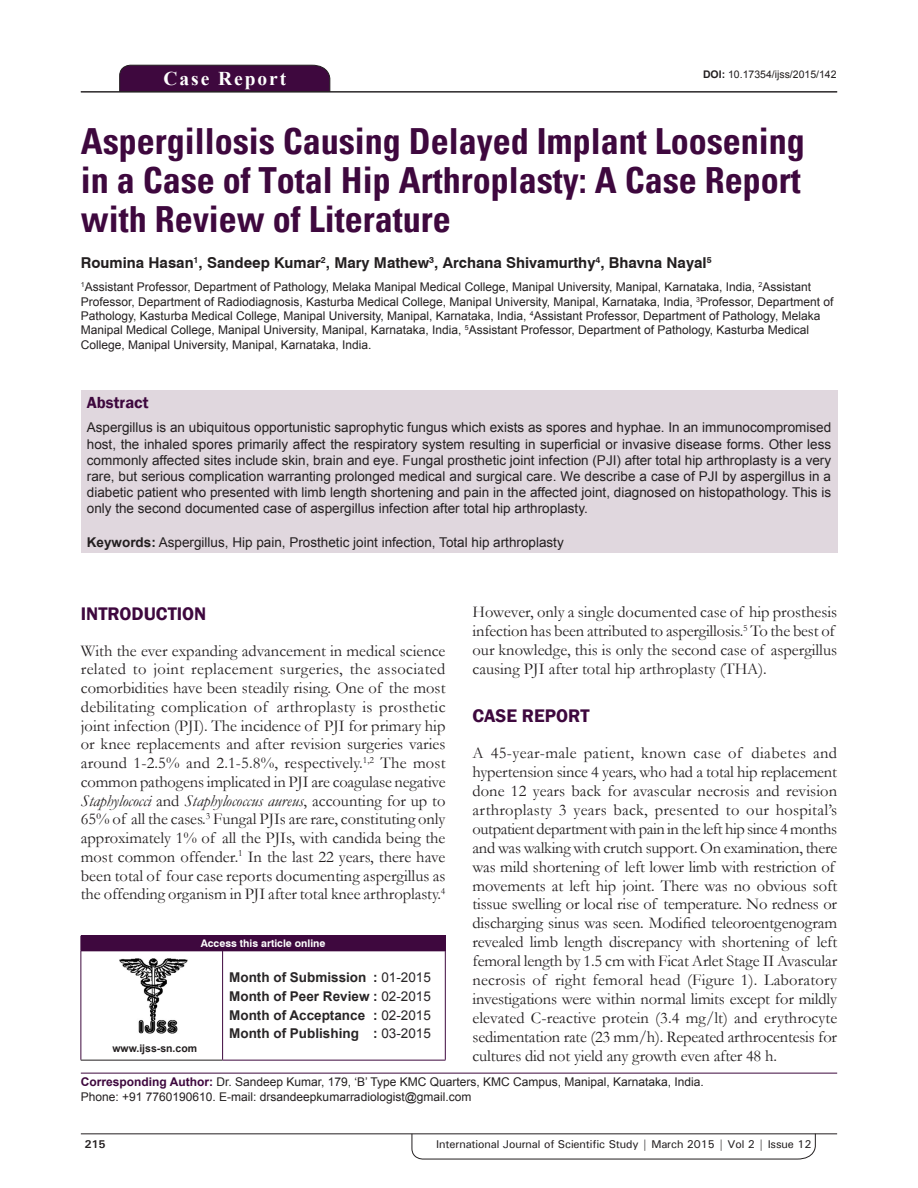
<style>
.page{position:relative;width:918px;height:1188px;background:#fff}
.page>*{position:absolute;margin:0;border:0;box-sizing:border-box;transform-origin:0 0}
.AT{font:700 condensed 36px/39px "Univers";color:#3e083e;text-align:justify}
.AH{font:700 19.5px "Times New Roman";letter-spacing:.1em;color:#fff}
.t1{font:600 18.75px "Franklin Gothic";color:#3e083e}
.TX{font:16.5px/18.9px "Garamond";letter-spacing:-.01em;color:#231f20}
.ABSH{font:600 16.5px "Franklin Gothic";color:#3e083e}
.AU{font:700 15px "Swiss 721 BT";color:#231f20}
.ABS{font:13.5px/16.2px "Arial";color:#231f20;text-align:justify}
.HIS{font:700 13.5px/18.8px "Arial";color:#282526;text-align:justify}
.KWD{font:13.5px "Arial";color:#231f20}
.AFF{font:12px/14.4px "Arial";color:#231f20}
.ADD{font:12px/14.4px "Arial";color:#231f20}
.t2{font:500 11.25px "Univers";letter-spacing:-.01em;color:#231f20}
.t3{font:700 11.25px "Univers";color:#231f20}
.DOI{font:10.5px "Arial";color:#231f20}
.AAO{font:700 10.5px "Swiss 721 BT";color:#fff}
.Web{font:700 10.5px "Arial";color:#231f20}
.s1{font-weight:700}
.s2{font-style:italic}
.s3{font-weight:400}
.s4{font-weight:700;color:#3e083e}
</style>
<div class="page">
<svg style="left:412px;top:1133px;width:404px;height:26px"></svg>
<hr style="left:81px;top:1134px;width:756px;height:1px;background:#231f20">
<div style="left:119px;top:65px;width:211px;height:26px;background:#3e083e"></div>
<hr style="left:81px;top:91px;width:756px;height:1px;background:#231f20">
<div style="left:81px;top:390px;width:756px;height:163px;background:#e0d7de"></div>
<img style="left:119px;top:958px;width:69px;height:76px">
<div style="left:81px;top:936px;width:364px;height:15px;background:#3e083e"></div>
<svg style="left:445px;top:936px;width:1px;height:15px"></svg>
<hr style="left:81px;top:951px;width:142px;height:1px;background:#3e083e">
<hr style="left:81px;top:951px;width:1px;height:109px;background:#3e083e">
<hr style="left:81px;top:1060px;width:142px;height:1px;background:#231f20">
<hr style="left:223px;top:951px;width:223px;height:1px;background:#3e083e">
<hr style="left:222px;top:951px;width:1px;height:109px;background:#3e083e">
<hr style="left:445px;top:951px;width:1px;height:109px;background:#3e083e">
<hr style="left:223px;top:1060px;width:223px;height:1px;background:#3e083e">
<hr style="left:81px;top:1073px;width:756px;height:1px;background:#3e083e">
<p class="AH" style="left:163px;top:65px;width:124px">Case Report</p>
<p class="DOI" style="left:703px;top:67px;width:135px"><span class="s1">DOI:</span> 10.17354/ijss/2015/142</p>
<p class="AT" style="left:81px;top:122px;width:725px">Aspergillosis Causing Delayed Implant Loosening in a Case of Total Hip Arthroplasty: A Case Report with Review of Literature</p>
<p class="AU" style="left:81px;top:254px;width:632px">Roumina Hasan<sup>1</sup>, Sandeep Kumar<sup>2</sup>, Mary Mathew<sup>3</sup>, Archana Shivamurthy<sup>4</sup>, Bhavna Nayal<sup>5</sup></p>
<p class="AFF" style="left:81px;top:280px;width:754px"><sup>1</sup>Assistant Professor, Department of Pathology, Melaka Manipal Medical College, Manipal University, Manipal, Karnataka, India, <sup>2</sup>Assistant Professor, Department of Radiodiagnosis, Kasturba Medical College, Manipal University, Manipal, Karnataka, India, <sup>3</sup>Professor, Department of Pathology, Kasturba Medical College, Manipal University, Manipal, Karnataka, India, <sup>4</sup>Assistant Professor, Department of Pathology, Melaka Manipal Medical College, Manipal University, Manipal, Karnataka, India, <sup>5</sup>Assistant Professor, Department of Pathology, Kasturba Medical College, Manipal University, Manipal, Karnataka, India.</p>
<p class="ABSH" style="left:87px;top:392px;width:63px">Abstract</p>
<p class="ABS" style="left:87px;top:420px;width:746px">Aspergillus is an ubiquitous opportunistic saprophytic fungus which exists as spores and hyphae. In an immunocompromised host, the inhaled spores primarily affect the respiratory system resulting in superficial or invasive disease forms. Other less commonly affected sites include skin, brain and eye. Fungal prosthetic joint infection (PJI) after total hip arthroplasty is a very rare, but serious complication warranting prolonged medical and surgical care. We describe a case of PJI by aspergillus in a diabetic patient who presented with limb length shortening and pain in the affected joint, diagnosed on histopathology. This is only the second documented case of aspergillus infection after total hip arthroplasty.</p>
<p class="KWD" style="left:87px;top:533px;width:478px"><span class="s1">Keywords:</span> Aspergillus, Hip pain, Prosthetic joint infection, Total hip arthroplasty</p>
<p class="TX" style="left:473px;top:602px;width:366px">However, only a single documented case of hip prosthesis infection has been attributed to aspergillosis.<sup>5</sup> To the best of our knowledge, this is only the second case of aspergillus causing PJI after total hip arthroplasty (THA).</p>
<h1 class="t1" style="left:473px;top:705px;width:119px">CASE REPORT</h1>
<p class="TX" style="left:473px;top:743px;width:366px">A 45-year-male patient, known case of diabetes and hypertension since 4 years, who had a total hip replacement done 12 years back for avascular necrosis and revision arthroplasty 3 years back, presented to our hospital’s outpatient department with pain in the left hip since 4 months and was walking with crutch support. On examination, there was mild shortening of left lower limb with restriction of movements at left hip joint. There was no obvious soft tissue swelling or local rise of temperature. No redness or discharging sinus was seen. Modified teleoroentgenogram revealed limb length discrepancy with shortening of left femoral length by 1.5 cm with Ficat Arlet Stage II Avascular necrosis of right femoral head (Figure 1). Laboratory investigations were within normal limits except for mildly elevated C-reactive protein (3.4 mg/lt) and erythrocyte sedimentation rate (23 mm/h). Repeated arthrocentesis for cultures did not yield any growth even after 48 h.</p>
<h1 class="t1" style="left:81px;top:602px;width:127px">INTRODUCTION</h1>
<p class="TX" style="left:81px;top:641px;width:366px;text-align:justify">With the ever expanding advancement in medical science related to joint replacement surgeries, the associated comorbidities have been steadily rising. One of the most debilitating complication of arthroplasty is prosthetic joint infection (PJI). The incidence of PJI for primary hip or knee replacements and after revision surgeries varies around 1-2.5% and 2.1-5.8%, respectively.<sup>1,2</sup> The most common pathogens implicated in PJI are coagulase negative <span class="s2">Staphylococci</span> and <span class="s2">Staphylococcus aureus</span>, accounting for up to 65% of all the cases.<sup>3</sup> Fungal PJIs are rare, constituting only approximately 1% of all the PJIs, with candida being the most common offender.<sup>1</sup> In the last 22 years, there have been total of four case reports documenting aspergillus as the offending organism in PJI after total knee arthroplasty.<sup>4</sup></p>
<p class="AAO" style="left:201px;top:937px;width:126px">Access this article online</p>
<p class="HIS" style="left:229px;top:968px;width:203px">Month of Submission : <span class="s3">01-2015<br></span>Month of Peer Review : <span class="s3">02-2015<br></span>Month of Acceptance : <span class="s3">02-2015<br></span>Month of Publishing : <span class="s3">03-2015</span></p>
<p class="ADD" style="left:81px;top:1075px;width:625px"><span class="s4">Corresponding Author:</span> Dr. Sandeep Kumar, 179, ‘B’ Type KMC Quarters, KMC Campus, Manipal, Karnataka, India.<br>Phone: +91 7760190610. E-mail: drsandeepkumarradiologist@gmail.com</p>
<p class="Web" style="left:112px;top:1041px;width:86px">www.ijss-sn.com</p>
<p class="t3" style="left:84px;top:1137px;width:23px">215</p>
<p class="t2" style="left:436px;top:1137px;width:377px">International Journal of Scientific Study | March 2015 | Vol 2 | Issue 12</p>
</div>
